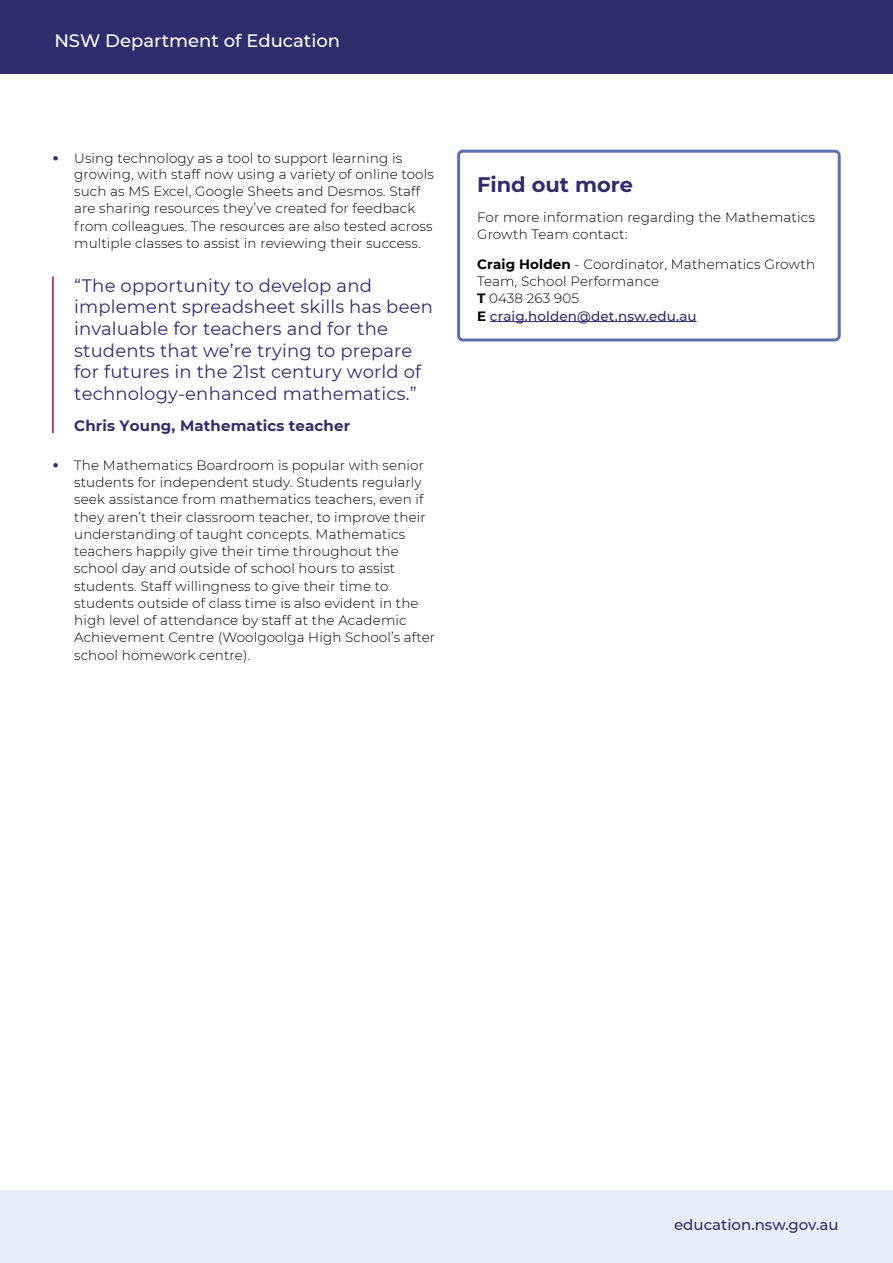
<style>
.page{position:relative;width:893px;height:1263px;background:#fff}
.page>*{position:absolute;margin:0;border:0;box-sizing:border-box;transform-origin:0 0}
.Body_Heading{font:700 21px "Montserrat";color:#302d6d}
.Quote_Name{font:18px/21.6px "Montserrat";letter-spacing:.01em;color:#302d6d}
.t1{font:500 18px "Montserrat";color:#fff}
.Quote_Name-2{font:700 15px "Montserrat";letter-spacing:.01em;color:#302d6d}
.Website_-_Footer{font:500 15px "Montserrat";color:#302d6d}
.Quote_Name-3{font:300 13.5px/17.2px "Montserrat";letter-spacing:.01em;color:#000}
.s1{font-weight:900;color:#302d6d}
.s2{font-weight:700}
.s3{font-weight:500;color:#302d6d}
</style>
<div class="page">
<div style="left:0;top:1190px;width:893px;height:73px;background:#e6eef9"></div>
<hr style="left:490px;top:321px;width:207px;height:1px;background:#302d6d">
<div style="left:457px;top:150px;width:384px;height:191px;border:3px solid #5c70b0;border-radius:4px"></div>
<div style="left:0;top:0;width:893px;height:74px;background:#302d6d"></div>
<hr style="left:52px;top:276px;width:2px;height:157px;background:#ba003b">
<p class="t1" style="left:54px;top:28px;width:287px">NSW Department of Education</p>
<p class="Quote_Name-3" style="left:53px;top:149px;width:351px"><span class="s1">ظ</span> Using technology as a tool to support learning is</p>
<p class="Quote_Name-3" style="left:74px;top:165px;width:361px">growing, with staff now using a variety of online tools such as MS Excel, Google Sheets and Desmos. Staff are sharing resources they’ve created for feedback from colleagues. The resources are also tested across multiple classes to assist in reviewing their success.</p>
<p class="Quote_Name" style="left:74px;top:274px;width:360px">“The opportunity to develop and implement spreadsheet skills has been invaluable for teachers and for the students that we’re trying to prepare for futures in the 21st century world of technology-enhanced mathematics.”</p>
<p class="Quote_Name-2" style="left:74px;top:415px;width:277px">Chris Young, Mathematics teacher</p>
<p class="Quote_Name-3" style="left:74px;top:456px;width:362px;text-indent:-21px"><span class="s1">ظ</span> The Mathematics Boardroom is popular with senior students for independent study. Students regularly seek assistance from mathematics teachers, even if they aren’t their classroom teacher, to improve their understanding of taught concepts. Mathematics teachers happily give their time throughout the school day and outside of school hours to assist students. Staff willingness to give their time to students outside of class time is also evident in the high level of attendance by staff at the Academic Achievement Centre (Woolgoolga High School’s after school homework centre).</p>
<h3 class="Body_Heading" style="left:477px;top:169px;width:157px">Find out more</h3>
<p class="Quote_Name-3" style="left:477px;top:208px;width:339px">For more information regarding the Mathematics<br>Growth Team contact:</p>
<p class="Quote_Name-3" style="left:477px;top:255px;width:339px"><span class="s2">Craig Holden</span> - Coordinator, Mathematics Growth<br>Team, School Performance<br><span class="s2">T</span> 0438 263 905<br><span class="s2">E</span> <span class="s3">craig.holden@det.nsw.edu.au</span></p>
<p class="Website_-_Footer" style="left:674px;top:1214px;width:166px">education.nsw.gov.au</p>
</div>
